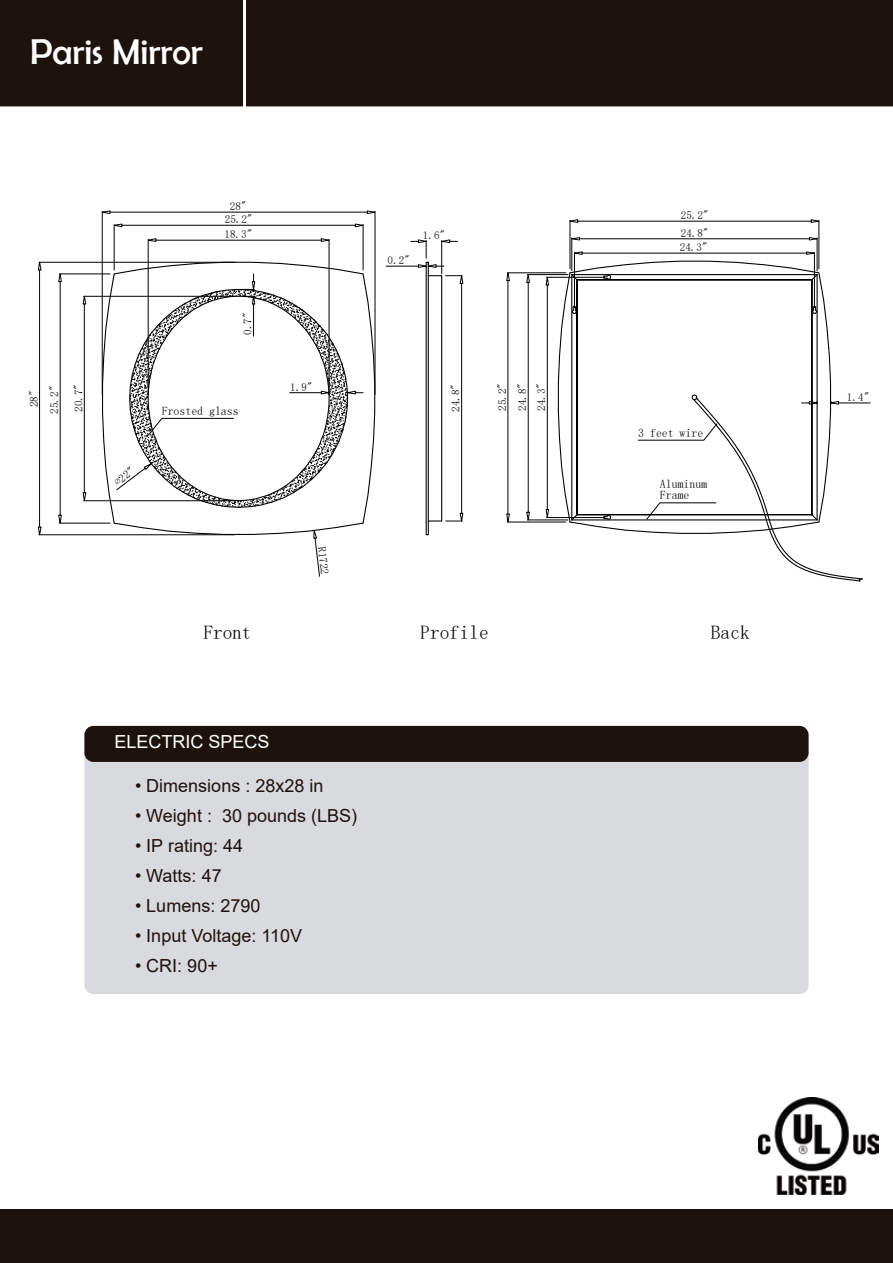
<style>
.page{position:relative;width:893px;height:1263px;background:#fff}
.page>*{position:absolute;margin:0;border:0;box-sizing:border-box;transform-origin:0 0}
.t1{font:36px "Berlin Sans FB";color:#fff}
.t2{font:19.35px "Sim Sun";letter-spacing:.01em;color:#020102}
.t3{font:18px "Arial";color:#1e120d}
.t4{font:18px "Arial";color:#fff}
.t5{font:11.85px "Sim Sun";color:#010001}
.t6{font:11.1px "Sim Sun";letter-spacing:.015em;color:#020102}
.s1{font-family:"MS P Gothic"}
</style>
<div class="page">
<div style="left:0;top:0;width:893px;height:106px;background:#1e120d"></div>
<div style="left:0;top:1210px;width:893px;height:53px;background:#1e120d"></div>
<div style="left:0;top:1209px;width:893px;height:54px;border:2px solid #1e120d"></div>
<hr style="left:243px;top:0;width:3px;height:118px;background:#fff">
<div style="left:84px;top:726px;width:724px;height:268px;background:#d8dade;border-radius:9px"></div>
<div style="left:84px;top:726px;width:724px;height:36px;background:#1e120d;border-radius:9px"></div>
<img style="left:758px;top:1097px;width:120px;height:98px">
<svg style="left:113px;top:261px;width:263px;height:260px"></svg>
<hr style="left:363px;top:225px;width:1px;height:45px;background:#020102">
<hr style="left:114px;top:225px;width:1px;height:45px;background:#020102">
<hr style="left:122px;top:225px;width:233px;height:1px;background:#020102">
<svg style="left:354px;top:223px;width:10px;height:5px"></svg>
<svg style="left:113px;top:223px;width:10px;height:5px"></svg>
<hr style="left:375px;top:212px;width:1px;height:182px;background:#020102">
<hr style="left:102px;top:212px;width:1px;height:182px;background:#020102">
<hr style="left:110px;top:212px;width:257px;height:1px;background:#020102">
<svg style="left:366px;top:210px;width:10px;height:4px"></svg>
<svg style="left:101px;top:210px;width:10px;height:4px"></svg>
<hr style="left:59px;top:274px;width:51px;height:1px;background:#020102">
<hr style="left:59px;top:523px;width:51px;height:1px;background:#020102">
<hr style="left:60px;top:282px;width:1px;height:233px;background:#020102">
<svg style="left:58px;top:273px;width:4px;height:9px"></svg>
<svg style="left:58px;top:514px;width:4px;height:10px"></svg>
<hr style="left:39px;top:262px;width:196px;height:1px;background:#020102">
<hr style="left:39px;top:534px;width:196px;height:1px;background:#020102">
<hr style="left:39px;top:270px;width:1px;height:257px;background:#020102">
<svg style="left:38px;top:261px;width:4px;height:10px"></svg>
<svg style="left:38px;top:526px;width:4px;height:10px"></svg>
<hr style="left:84px;top:296px;width:151px;height:1px;background:#020102">
<hr style="left:84px;top:500px;width:151px;height:1px;background:#020102">
<hr style="left:84px;top:304px;width:1px;height:189px;background:#020102">
<svg style="left:82px;top:295px;width:5px;height:10px"></svg>
<svg style="left:82px;top:492px;width:5px;height:10px"></svg>
<hr style="left:148px;top:239px;width:1px;height:155px;background:#020102">
<hr style="left:329px;top:239px;width:1px;height:155px;background:#020102">
<hr style="left:156px;top:240px;width:165px;height:1px;background:#020102">
<svg style="left:147px;top:238px;width:10px;height:4px"></svg>
<svg style="left:320px;top:238px;width:10px;height:4px"></svg>
<svg style="left:101px;top:273px;width:263px;height:304px"></svg>
<div style="left:428px;top:275px;width:14px;height:247px;border:1px solid #020102"></div>
<hr style="left:386px;top:266px;width:32px;height:1px;background:#020102">
<hr style="left:461px;top:283px;width:1px;height:230px;background:#020102">
<svg style="left:411px;top:239px;width:53px;height:45px"></svg>
<svg style="left:446px;top:512px;width:18px;height:10px"></svg>
<svg style="left:569px;top:260px;width:251px;height:12px"></svg>
<hr style="left:818px;top:220px;width:1px;height:49px;background:#020102">
<hr style="left:570px;top:220px;width:1px;height:49px;background:#020102">
<hr style="left:578px;top:221px;width:233px;height:1px;background:#020102">
<svg style="left:810px;top:219px;width:10px;height:4px"></svg>
<svg style="left:569px;top:219px;width:10px;height:4px"></svg>
<hr style="left:839px;top:403px;width:31px;height:1px;background:#020102">
<svg style="left:557px;top:272px;width:306px;height:310px"></svg>
<hr style="left:571px;top:238px;width:1px;height:33px;background:#020102">
<hr style="left:817px;top:238px;width:1px;height:33px;background:#020102">
<hr style="left:580px;top:238px;width:229px;height:1px;background:#020102">
<svg style="left:569px;top:237px;width:11px;height:4px"></svg>
<svg style="left:808px;top:237px;width:12px;height:4px"></svg>
<hr style="left:527px;top:274px;width:41px;height:1px;background:#020102">
<hr style="left:527px;top:520px;width:41px;height:1px;background:#020102">
<hr style="left:528px;top:282px;width:1px;height:230px;background:#020102">
<svg style="left:526px;top:273px;width:4px;height:10px"></svg>
<svg style="left:526px;top:511px;width:4px;height:11px"></svg>
<hr style="left:574px;top:252px;width:1px;height:56px;background:#020102">
<hr style="left:814px;top:252px;width:1px;height:56px;background:#020102">
<hr style="left:582px;top:253px;width:225px;height:1px;background:#020102">
<svg style="left:570px;top:251px;width:13px;height:4px"></svg>
<svg style="left:806px;top:251px;width:13px;height:4px"></svg>
<hr style="left:546px;top:277px;width:59px;height:1px;background:#020102">
<hr style="left:546px;top:517px;width:59px;height:1px;background:#020102">
<hr style="left:547px;top:285px;width:1px;height:224px;background:#020102">
<svg style="left:545px;top:273px;width:4px;height:13px"></svg>
<svg style="left:545px;top:509px;width:4px;height:13px"></svg>
<hr style="left:507px;top:272px;width:59px;height:1px;background:#020102">
<hr style="left:507px;top:522px;width:59px;height:1px;background:#020102">
<hr style="left:508px;top:281px;width:1px;height:233px;background:#020102">
<svg style="left:506px;top:272px;width:4px;height:9px"></svg>
<svg style="left:506px;top:513px;width:4px;height:10px"></svg>
<h1 class="t1" style="left:30px;top:31px;width:174px">Paris Mirror</h1>
<p class="t6" style="left:28px;top:407px;width:18px;rotate:-90deg">28"</p>
<p class="t6" style="left:49px;top:414px;width:29px;rotate:-90deg">25.2"</p>
<p class="t6" style="left:73px;top:412px;width:29px;rotate:-90deg">20.7"</p>
<p class="t6" style="left:112px;top:478px;width:24px;rotate:-37deg"><span class="s1">∅</span>22"</p>
<p class="t6" style="left:230px;top:201px;width:18px">28"</p>
<p class="t6" style="left:225px;top:214px;width:29px">25.2"</p>
<p class="t6" style="left:225px;top:229px;width:29px">18.3"</p>
<p class="t6" style="left:242px;top:335px;width:24px;rotate:-90deg">0.7"</p>
<p class="t5" style="left:162px;top:405px;width:78px">Frosted glass</p>
<p class="t6" style="left:290px;top:381px;width:24px">1.9"</p>
<p class="t6" style="left:327px;top:546px;width:29px;rotate:83deg">R1722</p>
<p class="t6" style="left:387px;top:254px;width:24px">0.2"</p>
<p class="t6" style="left:423px;top:230px;width:24px">1.6"</p>
<p class="t6" style="left:450px;top:412px;width:29px;rotate:-90deg">24.8"</p>
<p class="t6" style="left:497px;top:411px;width:29px;rotate:-90deg">25.2"</p>
<p class="t6" style="left:517px;top:411px;width:29px;rotate:-90deg">24.8"</p>
<p class="t6" style="left:536px;top:411px;width:29px;rotate:-90deg">24.3"</p>
<p class="t6" style="left:681px;top:210px;width:29px">25.2"</p>
<p class="t6" style="left:681px;top:227px;width:29px">24.8"</p>
<p class="t6" style="left:680px;top:241px;width:29px">24.3"</p>
<p class="t5" style="left:638px;top:427px;width:67px">3 feet wire</p>
<p class="t5" style="left:660px;top:478px;width:49px">Aluminum</p>
<p class="t5" style="left:660px;top:489px;width:31px">Frame</p>
<p class="t2" style="left:203px;top:622px;width:49px">Front</p>
<p class="t2" style="left:420px;top:622px;width:70px">Profile</p>
<p class="t2" style="left:711px;top:622px;width:41px">Back</p>
<p class="t4" style="left:115px;top:729px;width:157px">ELECTRIC SPECS</p>
<p class="t3" style="left:135px;top:773px;width:190px">• Dimensions : 28x28 in</p>
<p class="t3" style="left:135px;top:803px;width:224px">• Weight : 30 pounds (LBS)</p>
<p class="t3" style="left:135px;top:833px;width:110px">• IP rating: 44</p>
<p class="t3" style="left:135px;top:863px;width:88px">• Watts: 47</p>
<p class="t3" style="left:135px;top:893px;width:127px">• Lumens: 2790</p>
<p class="t3" style="left:135px;top:923px;width:169px">• Input Voltage: 110V</p>
<p class="t3" style="left:135px;top:953px;width:84px">• CRI: 90+</p>
<p class="t6" style="left:847px;top:391px;width:24px">1.4"</p>
</div>
